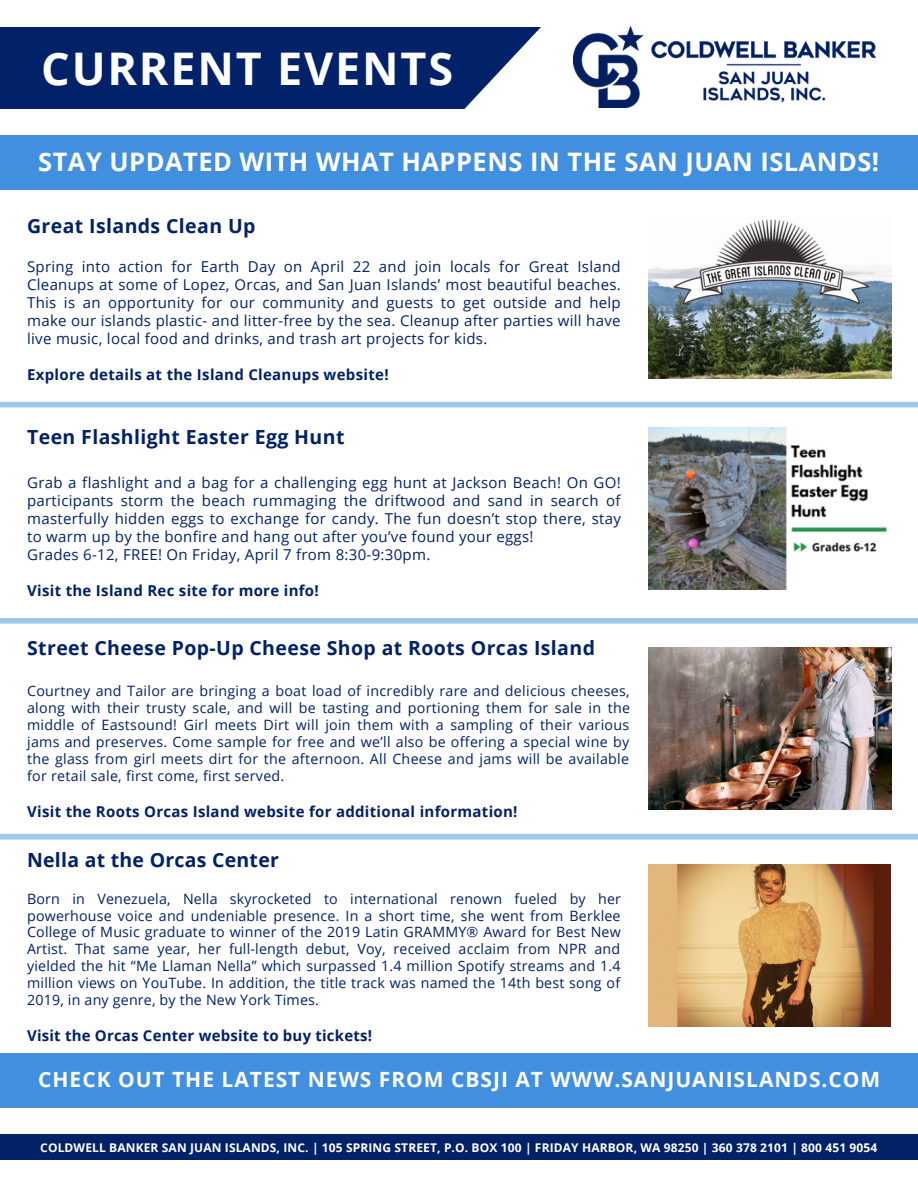
<style>
.page{position:relative;width:918px;height:1188px;background:#fff}
.page>*{position:absolute;margin:0;border:0;box-sizing:border-box;transform-origin:0 0}
.t1{font:700 45px "Open Sans";letter-spacing:.04em;color:#fff}
.t2{font:700 25.5px "Open Sans";letter-spacing:.02em;color:#fff}
.t3{font:700 21px "Open Sans";letter-spacing:.05em;color:#fff}
.t4{font:700 19.5px "Open Sans";letter-spacing:.02em;color:#012169}
.t5{font:15px/18px "Open Sans";letter-spacing:.02em;color:#012169;text-align:justify}
.t6{font:700 15px "Open Sans";letter-spacing:.02em;color:#012169}
.t7{font:14.25px/16.8px "Open Sans";letter-spacing:.015em;color:#012169;text-align:justify}
.t8{font:700 12px "Open Sans";letter-spacing:.01em;color:#fff}
</style>
<div class="page">
<div style="left:0;top:27px;width:918px;height:81px;background:#012169"></div>
<div style="left:459px;top:0;width:459px;height:113px;background:#fff"></div>
<img style="left:573px;top:27px;width:303px;height:81px">
<div style="left:0;top:135px;width:918px;height:54px;background:#418fde"></div>
<div style="left:0;top:1134px;width:918px;height:26px;background:#012169"></div>
<img style="left:648px;top:219px;width:243px;height:159px">
<div style="left:0;top:402px;width:918px;height:5px;background:#a1c7ee"></div>
<div style="left:0;top:618px;width:918px;height:6px;background:#a1c7ee"></div>
<div style="left:0;top:834px;width:918px;height:5px;background:#a1c7ee"></div>
<div style="left:0;top:1053px;width:918px;height:55px;background:#418fde"></div>
<img style="left:648px;top:427px;width:239px;height:162px">
<img style="left:648px;top:647px;width:243px;height:162px">
<img style="left:648px;top:864px;width:243px;height:162px">
<h1 class="t1" style="left:41px;top:37px;width:413px">CURRENT EVENTS</h1>
<h2 class="t2" style="left:38px;top:144px;width:843px">STAY UPDATED WITH WHAT HAPPENS IN THE SAN JUAN ISLANDS!</h2>
<h3 class="t4" style="left:27px;top:213px;width:230px">Great Islands Clean Up</h3>
<p class="t5" style="left:27px;top:257px;width:595px">Spring into action for Earth Day on April 22 and join locals for Great Island Cleanups at some of Lopez, Orcas, and San Juan Islands’ most beautiful beaches.<br>This is an opportunity for our community and guests to get outside and help make our islands plastic- and litter-free by the sea. Cleanup after parties will have live music, local food and drinks, and trash art projects for kids.</p>
<p class="t6" style="left:27px;top:364px;width:363px">Explore details at the Island Cleanups website!</p>
<h3 class="t4" style="left:27px;top:423px;width:319px">Teen Flashlight Easter Egg Hunt</h3>
<p class="t5" style="left:27px;top:473px;width:595px;text-align:left">Grab a flashlight and a bag for a challenging egg hunt at Jackson Beach! On GO! participants storm the beach rummaging the driftwood and sand in search of masterfully hidden eggs to exchange for candy. The fun doesn’t stop there, stay to warm up by the bonfire and hang out after you’ve found your eggs!<br>Grades 6-12, FREE! On Friday, April 7 from 8:30-9:30pm.</p>
<p class="t6" style="left:27px;top:580px;width:293px">Visit the Island Rec site for more info!</p>
<h3 class="t4" style="left:27px;top:634px;width:569px">Street Cheese Pop-Up Cheese Shop at Roots Orcas Island</h3>
<p class="t7" style="left:27px;top:682px;width:605px">Courtney and Tailor are bringing a boat load of incredibly rare and delicious cheeses, along with their trusty scale, and will be tasting and portioning them for sale in the middle of Eastsound! Girl meets Dirt will join them with a sampling of their various jams and preserves. Come sample for free and we’ll also be offering a special wine by the glass from girl meets dirt for the afternoon. All Cheese and jams will be available for retail sale, first come, first served.</p>
<p class="t6" style="left:27px;top:801px;width:492px">Visit the Roots Orcas Island website for additional information!</p>
<h3 class="t4" style="left:27px;top:846px;width:253px">Nella at the Orcas Center</h3>
<p class="t7" style="left:27px;top:890px;width:595px">Born in Venezuela, Nella skyrocketed to international renown fueled by her powerhouse voice and undeniable presence. In a short time, she went from Berklee College of Music graduate to winner of the 2019 Latin GRAMMY® Award for Best New Artist. That same year, her full-length debut, Voy, received acclaim from NPR and yielded the hit “Me Llaman Nella” which surpassed 1.4 million Spotify streams and 1.4 million views on YouTube. In addition, the title track was named the 14th best song of 2019, in any genre, by the New York Times.</p>
<p class="t6" style="left:27px;top:1025px;width:346px">Visit the Orcas Center website to buy tickets!</p>
<h3 class="t3" style="left:38px;top:1065px;width:844px">CHECK OUT THE LATEST NEWS FROM CBSJI AT WWW.SANJUANISLANDS.COM</h3>
<p class="t8" style="left:40px;top:1139px;width:839px">COLDWELL BANKER SAN JUAN ISLANDS, INC. | 105 SPRING STREET, P.O. BOX 100 | FRIDAY HARBOR, WA 98250 | 360 378 2101 | 800 451 9054</p>
</div>
